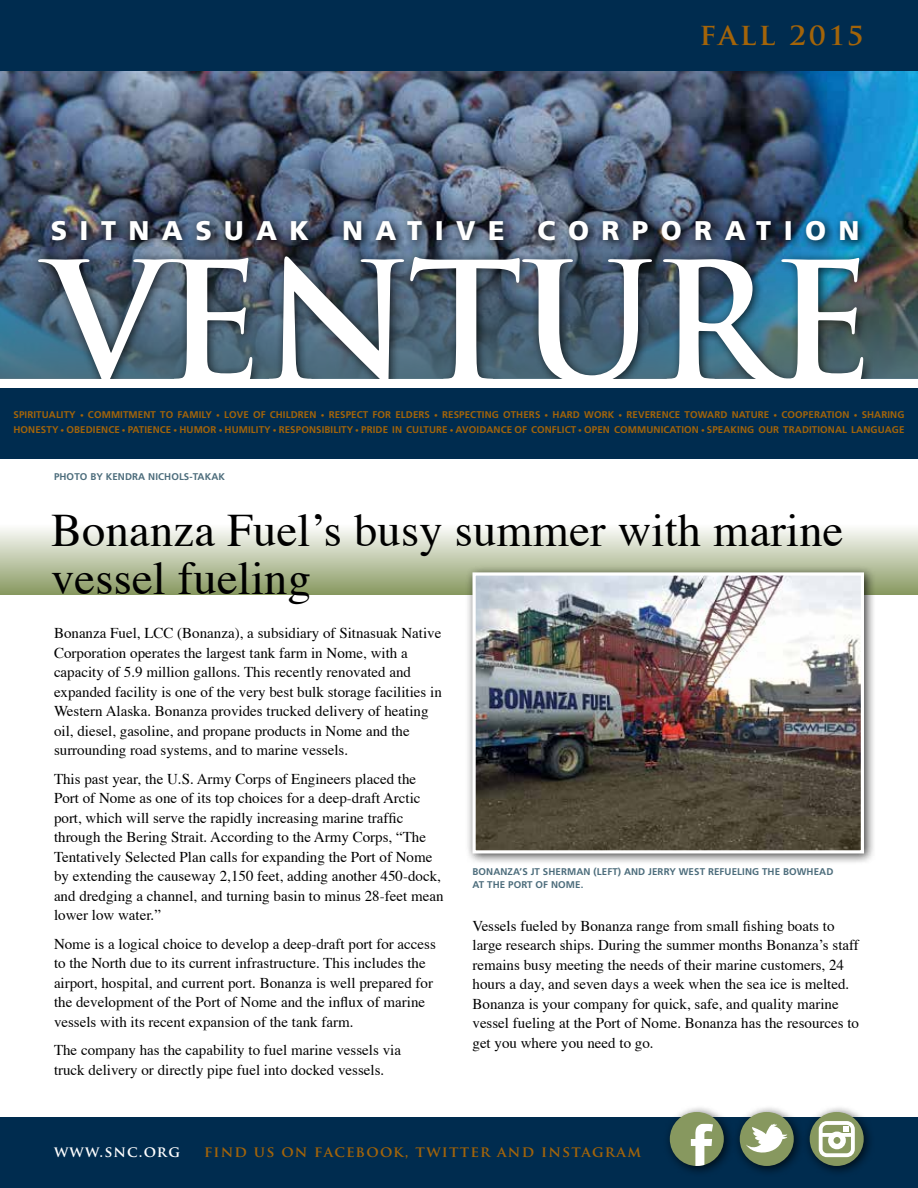
<style>
.page{position:relative;width:918px;height:1188px;background:#fff}
.page>*{position:absolute;margin:0;border:0;box-sizing:border-box;transform-origin:0 0}
.t1{font:700 162px "Trajan";letter-spacing:-.025em;color:#fff}
.t2{font:46.5px/48px "Times";letter-spacing:.005em;color:#000}
.t3{font:700 30px "Trajan Pro";letter-spacing:.08em;color:#a36409}
.t4{font:900 27px "Frutiger";letter-spacing:.46em;color:#fff}
.t5{font:15px/19.5px "Times";color:#000}
.t6{font:700 15px "Trajan Pro";letter-spacing:.08em;color:#a36409}
.t7{font:700 15px "Trajan Pro";letter-spacing:.07em;color:#fff}
.t8{font:700 9.75px "Frutiger";letter-spacing:.01em;color:#a36409}
.t9{font:700 9.75px/13.5px "Frutiger";letter-spacing:.01em;color:#4d6d7c}
.s1{font-size:7.5px}
</style>
<div class="page">
<img style="left:0;top:70px;width:918px;height:161px">
<img style="left:0;top:231px;width:918px;height:148px">
<div style="left:0;top:1118px;width:918px;height:70px;background:#002c4f"></div>
<div style="left:0;top:0;width:918px;height:70px;background:#002c4f"></div>
<img style="left:45px;top:214px;width:824px;height:35px">
<div style="left:662px;top:1104px;width:73px;height:73px;background:#000;opacity:.75"></div>
<div style="left:670px;top:1112px;width:54px;height:54px;background:#87985f;border-radius:50%"></div>
<svg style="left:691px;top:1124px;width:22px;height:42px"></svg>
<div style="left:732px;top:1104px;width:73px;height:73px;background:#000;opacity:.75"></div>
<div style="left:740px;top:1112px;width:54px;height:54px;background:#87985f;border-radius:50%"></div>
<svg style="left:746px;top:1123px;width:41px;height:30px"></svg>
<div style="left:802px;top:1104px;width:73px;height:73px;background:#000;opacity:.75"></div>
<div style="left:810px;top:1112px;width:54px;height:54px;background:#87985f;border-radius:50%"></div>
<div style="left:819px;top:1121px;width:36px;height:36px;border:4px solid #fff;border-radius:6px"></div>
<svg style="left:843px;top:1126px;width:6px;height:6px"></svg>
<svg style="left:821px;top:1133px;width:32px;height:4px"></svg>
<div style="left:828px;top:1132px;width:18px;height:17px;border:5px solid #fff;border-radius:50%"></div>
<div style="left:31px;top:249px;width:844px;height:147px;background:#000;opacity:.75"></div>
<div style="left:0;top:379px;width:918px;height:12px;background:#fff"></div>
<div style="left:0;top:389px;width:918px;height:70px;background:#002c4f"></div>
<div style="left:0;top:524px;width:918px;height:70px;background:linear-gradient(to bottom,#fefefd,#8a9b64)"></div>
<div style="left:465px;top:565px;width:411px;height:300px;background:#000;opacity:.75"></div>
<img style="left:476px;top:576px;width:384px;height:273px">
<div style="left:472px;top:572px;width:392px;height:281px;border:3px solid #fff"></div>
<h3 class="t3" style="left:700px;top:15px;width:166px">FALL 2015</h3>
<h3 class="t4" style="left:51px;top:215px;width:810px">SITNASUAK NATIVE CORPORATION</h3>
<h1 class="t1" style="left:47px;top:222px;width:828px">VENTURE</h1>
<p class="t8" style="left:14px;top:409px;width:893px">SPIRITUALITY <span class="s1">•</span> COMMITMENT TO FAMILY <span class="s1">•</span> LOVE OF CHILDREN <span class="s1">•</span> RESPECT FOR ELDERS <span class="s1">•</span> RESPECTING OTHERS <span class="s1">•</span> HARD WORK <span class="s1">•</span> REVERENCE TOWARD NATURE <span class="s1">•</span> COOPERATION <span class="s1">•</span> SHARING</p>
<p class="t8" style="left:13px;top:424px;width:893px">HONESTY <span class="s1">•</span> OBEDIENCE <span class="s1">•</span> PATIENCE <span class="s1">•</span> HUMOR <span class="s1">•</span> HUMILITY <span class="s1">•</span> RESPONSIBILITY <span class="s1">•</span> PRIDE IN CULTURE <span class="s1">•</span> AVOIDANCE OF CONFLICT <span class="s1">•</span> OPEN COMMUNICATION <span class="s1">•</span> SPEAKING OUR TRADITIONAL LANGUAGE</p>
<p class="t9" style="left:54px;top:470px;width:172px">PHOTO BY KENDRA NICHOLS-TAKAK</p>
<h2 class="t2" style="left:51px;top:509px;width:794px">Bonanza Fuel’s busy summer with marine vessel fueling</h2>
<p class="t5" style="left:54px;top:625px;width:389px">Bonanza Fuel, LCC (Bonanza), a subsidiary of Sitnasuak Native Corporation operates the largest tank farm in Nome, with a capacity of 5.9 million gallons. This recently renovated and expanded facility is one of the very best bulk storage facilities in Western Alaska. Bonanza provides trucked delivery of heating oil, diesel, gasoline, and propane products in Nome and the surrounding road systems, and to marine vessels.</p>
<p class="t5" style="left:54px;top:770px;width:391px">This past year, the U.S. Army Corps of Engineers placed the Port of Nome as one of its top choices for a deep-draft Arctic port, which will serve the rapidly increasing marine traffic through the Bering Strait. According to the Army Corps, “The Tentatively Selected Plan calls for expanding the Port of Nome by extending the causeway 2,150 feet, adding another 450-dock, and dredging a channel, and turning basin to minus 28-feet mean lower low water.”</p>
<p class="t5" style="left:54px;top:935px;width:383px">Nome is a logical choice to develop a deep-draft port for access to the North due to its current infrastructure. This includes the airport, hospital, and current port. Bonanza is well prepared for the development of the Port of Nome and the influx of marine vessels with its recent expansion of the tank farm.</p>
<p class="t5" style="left:54px;top:1042px;width:349px">The company has the capability to fuel marine vessels via truck delivery or directly pipe fuel into docked vessels.</p>
<p class="t9" style="left:472px;top:865px;width:362px">BONANZA’S JT SHERMAN (LEFT) AND JERRY WEST REFUELING THE BOWHEAD<br>AT THE PORT OF NOME.</p>
<p class="t5" style="left:472px;top:917px;width:388px">Vessels fueled by Bonanza range from small fishing boats to large research ships. During the summer months Bonanza’s staff remains busy meeting the needs of their marine customers, 24 hours a day, and seven days a week when the sea ice is melted.<br>Bonanza is your company for quick, safe, and quality marine vessel fueling at the Port of Nome. Bonanza has the resources to get you where you need to go.</p>
<p class="t7" style="left:54px;top:1142px;width:128px">WWW.SNC.ORG</p>
<p class="t6" style="left:204px;top:1142px;width:439px">FIND US ON FACEBOOK, TWITTER AND INSTAGRAM</p>
</div>
